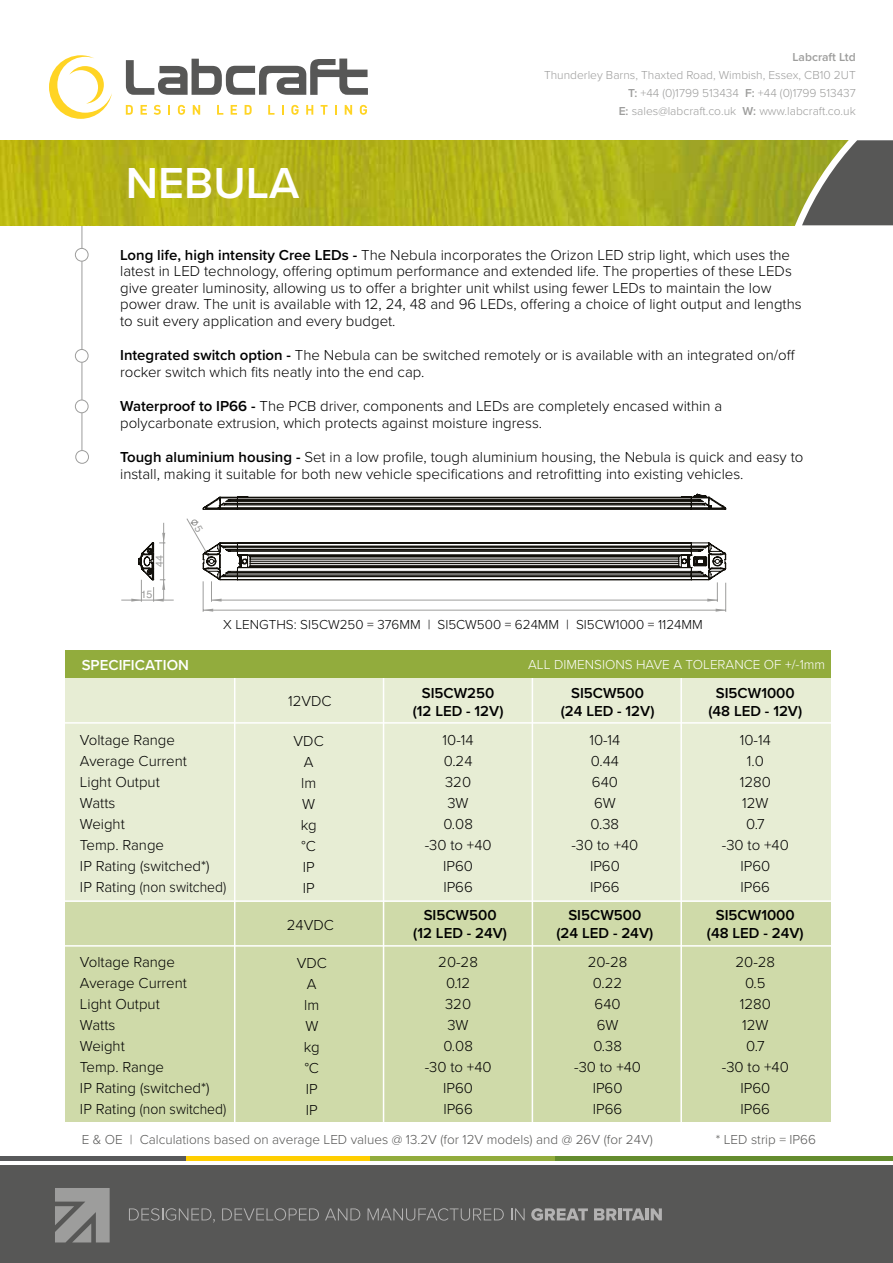
<style>
.page{position:relative;width:893px;height:1263px;background:#fff}
.page>*{position:absolute;margin:0;border:0;box-sizing:border-box;transform-origin:0 0}
.t1{font:600 45px "Proxima Nova";color:#fff}
.t2{font:300 15px/21px "Proxima Nova";color:#000;text-align:center}
.t3{font:600 15px/18px "Proxima Nova";color:#000;text-align:center}
.t4{font:600 15px "Proxima Nova";color:#fff}
.t5{font:300 13.5px "Proxima Nova";color:#575756}
.t6{font:300 13.5px "Proxima Nova";color:#000}
.t7{font:300 13.5px "Proxima Nova";color:#fff}
.t8{font:300 12px/18px "Proxima Nova";color:#9d9d9c;text-align:right}
.t9{font:600 12px "Proxima Nova";color:#9d9d9c}
.t10{font:10.65px "Helvetica";color:#9d9d9c}
.s1{font-weight:600}
</style>
<div class="page">
<hr style="left:82px;top:167px;width:1px;height:290px;background:#9d9d9c">
<div style="left:75px;top:248px;width:13px;height:13px;background:#fff;border-radius:50%"></div>
<div style="left:75px;top:248px;width:13px;height:14px;border:1px solid #9d9d9c;border-radius:50%"></div>
<div style="left:75px;top:349px;width:13px;height:13px;background:#fff;border-radius:50%"></div>
<div style="left:75px;top:349px;width:13px;height:14px;border:1px solid #9d9d9c;border-radius:50%"></div>
<div style="left:75px;top:400px;width:13px;height:13px;background:#fff;border-radius:50%"></div>
<div style="left:75px;top:400px;width:13px;height:13px;border:1px solid #9d9d9c;border-radius:50%"></div>
<div style="left:76px;top:451px;width:12px;height:12px;background:#fff;border-radius:50%"></div>
<div style="left:75px;top:450px;width:14px;height:14px;border:1px solid #9d9d9c;border-radius:50%"></div>
<hr style="left:555px;top:1157px;width:338px;height:4px;background:#648c2e">
<hr style="left:0;top:1157px;width:186px;height:4px;background:#58595b">
<hr style="left:186px;top:1157px;width:184px;height:4px;background:#ffce00">
<hr style="left:370px;top:1157px;width:185px;height:4px;background:#92ac3d">
<div style="left:0;top:1165px;width:893px;height:98px;background:#575756"></div>
<svg style="left:129px;top:1208px;width:86px;height:14px"></svg>
<svg style="left:222px;top:1208px;width:97px;height:13px"></svg>
<svg style="left:325px;top:1208px;width:35px;height:12px"></svg>
<svg style="left:368px;top:1208px;width:136px;height:13px"></svg>
<svg style="left:511px;top:1208px;width:14px;height:12px"></svg>
<svg style="left:531px;top:1208px;width:57px;height:13px"></svg>
<svg style="left:594px;top:1208px;width:51px;height:12px"></svg>
<hr style="left:645px;top:1208px;width:4px;height:12px;background:#b3b2b2">
<svg style="left:651px;top:1208px;width:11px;height:12px"></svg>
<svg style="left:55px;top:1188px;width:55px;height:54px"></svg>
<img style="left:0;top:140px;width:792px;height:85px">
<svg style="left:49px;top:55px;width:63px;height:64px"></svg>
<svg style="left:126px;top:105px;width:7px;height:10px"></svg>
<svg style="left:141px;top:105px;width:6px;height:10px"></svg>
<svg style="left:154px;top:105px;width:7px;height:10px"></svg>
<svg style="left:168px;top:105px;width:2px;height:10px"></svg>
<svg style="left:178px;top:105px;width:7px;height:10px"></svg>
<svg style="left:193px;top:105px;width:7px;height:10px"></svg>
<svg style="left:217px;top:105px;width:6px;height:10px"></svg>
<svg style="left:231px;top:105px;width:6px;height:10px"></svg>
<svg style="left:245px;top:105px;width:7px;height:10px"></svg>
<svg style="left:268px;top:105px;width:6px;height:10px"></svg>
<svg style="left:282px;top:105px;width:2px;height:10px"></svg>
<svg style="left:291px;top:105px;width:8px;height:10px"></svg>
<svg style="left:306px;top:105px;width:7px;height:10px"></svg>
<svg style="left:321px;top:105px;width:7px;height:10px"></svg>
<svg style="left:335px;top:105px;width:2px;height:10px"></svg>
<svg style="left:345px;top:105px;width:7px;height:10px"></svg>
<svg style="left:360px;top:105px;width:7px;height:10px"></svg>
<svg style="left:126px;top:59px;width:242px;height:36px"></svg>
<svg style="left:792px;top:140px;width:101px;height:86px;background:#767956"></svg>
<svg style="left:121px;top:523px;width:53px;height:79px"></svg>
<div style="left:65px;top:899px;width:765px;height:223px;background:#cfdaa9"></div>
<div style="left:65px;top:679px;width:765px;height:223px;background:#e7edd4"></div>
<hr style="left:52px;top:722px;width:786px;height:2px;background:#fff">
<hr style="left:52px;top:945px;width:786px;height:2px;background:#fff">
<hr style="left:52px;top:900px;width:786px;height:2px;background:#fff">
<hr style="left:234px;top:677px;width:1px;height:456px;background:#fff">
<hr style="left:383px;top:673px;width:1px;height:449px;background:#fff">
<hr style="left:532px;top:673px;width:1px;height:449px;background:#fff">
<hr style="left:680px;top:673px;width:2px;height:456px;background:#fff">
<div style="left:65px;top:650px;width:765px;height:27px;background:#92ac3d"></div>
<svg style="left:203px;top:494px;width:523px;height:16px"></svg>
<svg style="left:186px;top:518px;width:540px;height:94px"></svg>
<h1 class="t1" style="left:126px;top:156px;width:175px">NEBULA</h1>
<p class="t9" style="left:792px;top:50px;width:65px">Labcraft Ltd</p>
<p class="t8" style="left:544px;top:66px;width:313px">Thunderley Barns, Thaxted Road, Wimbish, Essex, CB10 2UT<br><span class="s1">T:</span> +44 (0)1799 513434 <span class="s1">F:</span> +44 (0)1799 513437<br><span class="s1">E:</span> sales@labcraft.co.uk <span class="s1">W:</span> www.labcraft.co.uk</p>
<p class="t2" style="left:120px;top:247px;width:683px;line-height:16.5px;text-align:left"><span class="s1">Long life, high intensity Cree LEDs -</span> The Nebula incorporates the Orizon LED strip light, which uses the latest in LED technology, offering optimum performance and extended life. The properties of these LEDs give greater luminosity, allowing us to offer a brighter unit whilst using fewer LEDs to maintain the low power draw. The unit is available with 12, 24, 48 and 96 LEDs, offering a choice of light output and lengths to suit every application and every budget.</p>
<p class="t2" style="left:120px;top:347px;width:676px;line-height:16.5px;text-align:left"><span class="s1">Integrated switch option -</span> The Nebula can be switched remotely or is available with an integrated on/off rocker switch which fits neatly into the end cap.</p>
<p class="t2" style="left:120px;top:398px;width:603px;line-height:16.5px;text-align:left"><span class="s1">Waterproof to IP66 -</span> The PCB driver, components and LEDs are completely encased within a polycarbonate extrusion, which protects against moisture ingress.</p>
<p class="t2" style="left:120px;top:449px;width:685px;line-height:16.5px;text-align:left"><span class="s1">Tough aluminium housing -</span> Set in a low profile, tough aluminium housing, the Nebula is quick and easy to install, making it suitable for both new vehicle specifications and retrofitting into existing vehicles.</p>
<p class="t10" style="left:151px;top:567px;width:13px;rotate:-90deg">44</p>
<p class="t10" style="left:141px;top:586px;width:13px">15</p>
<p class="t6" style="left:223px;top:617px;width:481px">X LENGTHS: SI5CW250 = 376MM | SI5CW500 = 624MM | SI5CW1000 = 1124MM</p>
<p class="t4" style="left:82px;top:656px;width:109px">SPECIFICATION</p>
<p class="t7" style="left:528px;top:656px;width:298px">ALL DIMENSIONS HAVE A TOLERANCE OF +/-1mm</p>
<p class="t2" style="left:80px;top:729px;width:148px;text-align:left">Voltage Range<br>Average Current<br>Light Output<br>Watts<br>Weight<br>Temp. Range<br>IP Rating (switched*)<br>IP Rating (non switched)</p>
<p class="t2" style="left:80px;top:952px;width:148px;text-align:left">Voltage Range<br>Average Current<br>Light Output<br>Watts<br>Weight<br>Temp. Range<br>IP Rating (switched*)<br>IP Rating (non switched)</p>
<p class="t2" style="left:288px;top:691px;width:45px">12VDC</p>
<p class="t3" style="left:413px;top:684px;width:92px">SI5CW250 (12 LED - 12V)</p>
<p class="t3" style="left:561px;top:684px;width:95px">SI5CW500 (24 LED - 12V)</p>
<p class="t3" style="left:708px;top:684px;width:95px">SI5CW1000 (48 LED - 12V)</p>
<p class="t2" style="left:294px;top:731px;width:32px">VDC<br>A<br>lm<br>W kg °C<br>IP<br>IP</p>
<p class="t2" style="left:425px;top:729px;width:68px">10-14<br>0.24<br>320<br>3W<br>0.08<br>-30 to +40<br>IP60<br>IP66</p>
<p class="t2" style="left:571px;top:729px;width:68px">10-14<br>0.44<br>640<br>6W<br>0.38<br>-30 to +40<br>IP60<br>IP66</p>
<p class="t2" style="left:722px;top:729px;width:68px">10-14<br>1.0<br>1280<br>12W<br>0.7<br>-30 to +40<br>IP60<br>IP66</p>
<p class="t2" style="left:287px;top:914px;width:49px">24VDC</p>
<p class="t2" style="left:297px;top:953px;width:32px">VDC<br>A<br>lm<br>W kg °C<br>IP<br>IP</p>
<p class="t3" style="left:413px;top:906px;width:95px">SI5CW500 (12 LED - 24V)</p>
<p class="t3" style="left:556px;top:906px;width:98px">SI5CW500 (24 LED - 24V)</p>
<p class="t3" style="left:707px;top:906px;width:98px">SI5CW1000 (48 LED - 24V)</p>
<p class="t2" style="left:425px;top:952px;width:68px">20-28<br>0.12<br>320<br>3W<br>0.08<br>-30 to +40<br>IP60<br>IP66</p>
<p class="t2" style="left:574px;top:952px;width:68px">20-28<br>0.22<br>640<br>6W<br>0.38<br>-30 to +40<br>IP60<br>IP66</p>
<p class="t2" style="left:722px;top:952px;width:68px">20-28<br>0.5<br>1280<br>12W<br>0.7<br>-30 to +40<br>IP60<br>IP66</p>
<p class="t5" style="left:82px;top:1131px;width:573px">E &amp; OE | Calculations based on average LED values @ 13.2V (for 12V models) and @ 26V (for 24V)</p>
<p class="t5" style="left:716px;top:1131px;width:102px">* LED strip = IP66</p>
</div>
